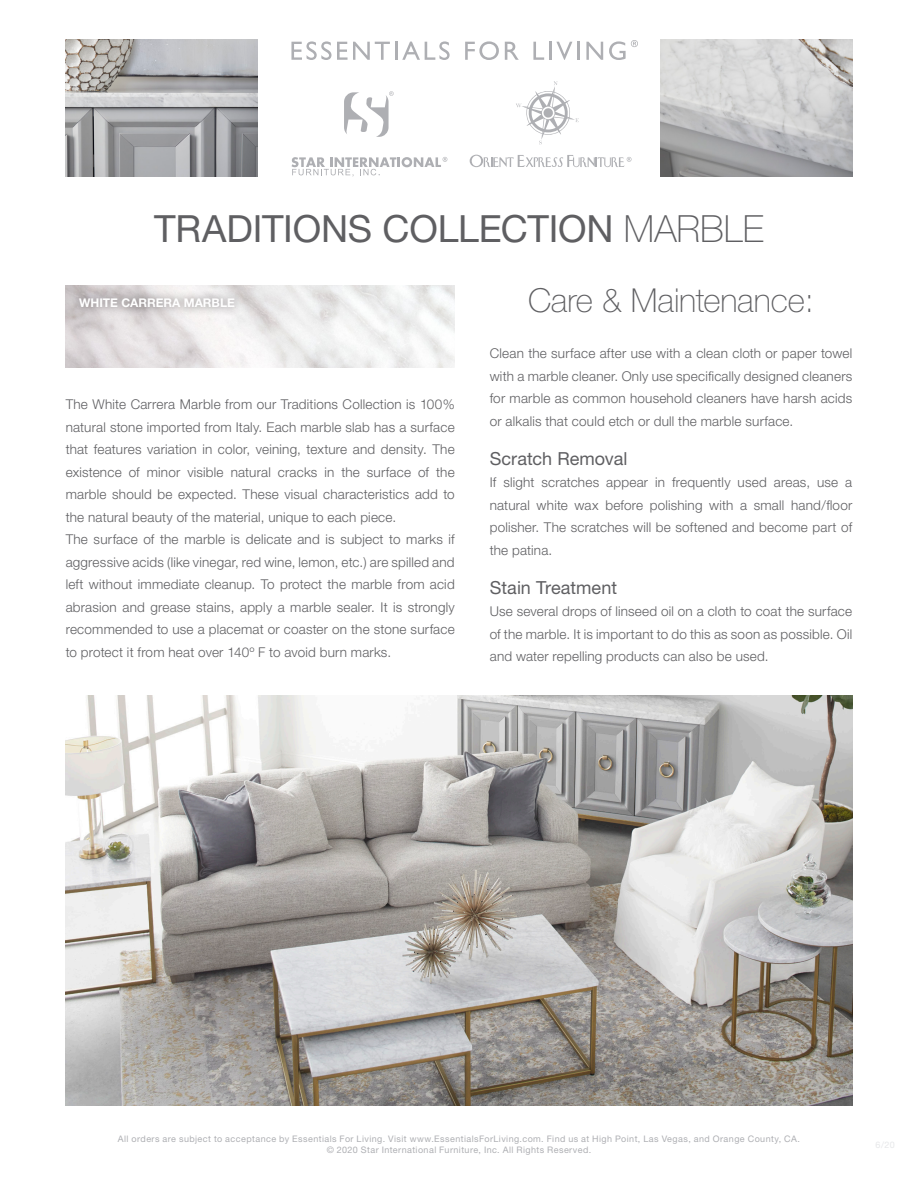
<style>
.page{position:relative;width:918px;height:1188px;background:#fff}
.page>*{position:absolute;margin:0;border:0;box-sizing:border-box;transform-origin:0 0}
.t1{font:37.5px "Helvetica Neue";letter-spacing:-.01em;color:#5f5f62}
.t2{font:100 33px "Helvetica Neue";letter-spacing:-.005em;color:#5f5f62}
.t3{font:18px "Helvetica Neue";color:#5f5f62}
.t4{font:300 13.5px/22.5px "Helvetica Neue";letter-spacing:.015em;color:#5f5f62;text-align:justify}
.t5{font:700 12px "Helvetica Neue";color:#fff}
.t6{font:9px/10.8px "Helvetica Neue";letter-spacing:.045em;color:#aeafb3;text-align:center}
.s1{font-weight:100}
</style>
<div class="page">
<img style="left:661px;top:40px;width:191px;height:137px">
<div style="left:71px;top:289px;width:172px;height:27px;background:#231f20;opacity:.6"></div>
<img style="left:66px;top:40px;width:191px;height:137px">
<svg style="left:470px;top:155px;width:162px;height:12px"></svg>
<svg style="left:516px;top:81px;width:63px;height:63px"></svg>
<svg style="left:291px;top:41px;width:99px;height:19px"></svg>
<hr style="left:395px;top:42px;width:3px;height:18px;background:#aeafb3">
<svg style="left:402px;top:41px;width:48px;height:19px"></svg>
<svg style="left:465px;top:41px;width:34px;height:19px"></svg>
<svg style="left:505px;top:42px;width:14px;height:18px"></svg>
<svg style="left:533px;top:42px;width:11px;height:18px"></svg>
<hr style="left:549px;top:42px;width:3px;height:18px;background:#aeafb3">
<svg style="left:556px;top:42px;width:16px;height:18px"></svg>
<hr style="left:577px;top:42px;width:3px;height:18px;background:#aeafb3">
<svg style="left:586px;top:42px;width:17px;height:18px"></svg>
<svg style="left:609px;top:40px;width:29px;height:20px"></svg>
<svg style="left:291px;top:157px;width:156px;height:20px"></svg>
<svg style="left:344px;top:91px;width:50px;height:46px"></svg>
<img style="left:66px;top:696px;width:786px;height:409px">
<p class="t1" style="left:154px;top:206px;width:611px">TRADITIONS COLLECTION <span class="s1">MARBLE</span></p>
<p class="t5" style="left:79px;top:295px;width:157px">WHITE CARRERA MARBLE</p>
<p class="t4" style="left:66px;top:393px;width:391px">The White Carrera Marble from our Traditions Collection is 100% natural stone imported from Italy. Each marble slab has a surface that features variation in color, veining, texture and density. The existence of minor visible natural cracks in the surface of the marble should be expected. These visual characteristics add to the natural beauty of the material, unique to each piece.</p>
<p class="t4" style="left:66px;top:528px;width:391px">The surface of the marble is delicate and is subject to marks if aggressive acids (like vinegar, red wine, lemon, etc.) are spilled and left without immediate cleanup. To protect the marble from acid abrasion and grease stains, apply a marble sealer. It is strongly recommended to use a placemat or coaster on the stone surface to protect it from heat over 140º F to avoid burn marks.</p>
<p class="t2" style="left:528px;top:281px;width:287px">Care &amp; Maintenance:</p>
<p class="t4" style="left:490px;top:342px;width:364px">Clean the surface after use with a clean cloth or paper towel with a marble cleaner. Only use specifically designed cleaners for marble as common household cleaners have harsh acids or alkalis that could etch or dull the marble surface.</p>
<p class="t3" style="left:490px;top:448px;width:139px">Scratch Removal</p>
<p class="t4" style="left:490px;top:471px;width:364px">If slight scratches appear in frequently used areas, use a natural white wax before polishing with a small hand/floor polisher. The scratches will be softened and become part of the patina.</p>
<p class="t3" style="left:490px;top:577px;width:129px">Stain Treatment</p>
<p class="t4" style="left:490px;top:600px;width:364px">Use several drops of linseed oil on a cloth to coat the surface of the marble. It is important to do this as soon as possible. Oil and water repelling products can also be used.</p>
<p class="t6" style="left:118px;top:1134px;width:684px">All orders are subject to acceptance by Essentials For Living. Visit www.EssentialsForLiving.com. Find us at High Point, Las Vegas, and Orange County, CA. © 2020 Star International Furniture, Inc. All Rights Reserved.</p>
</div>
